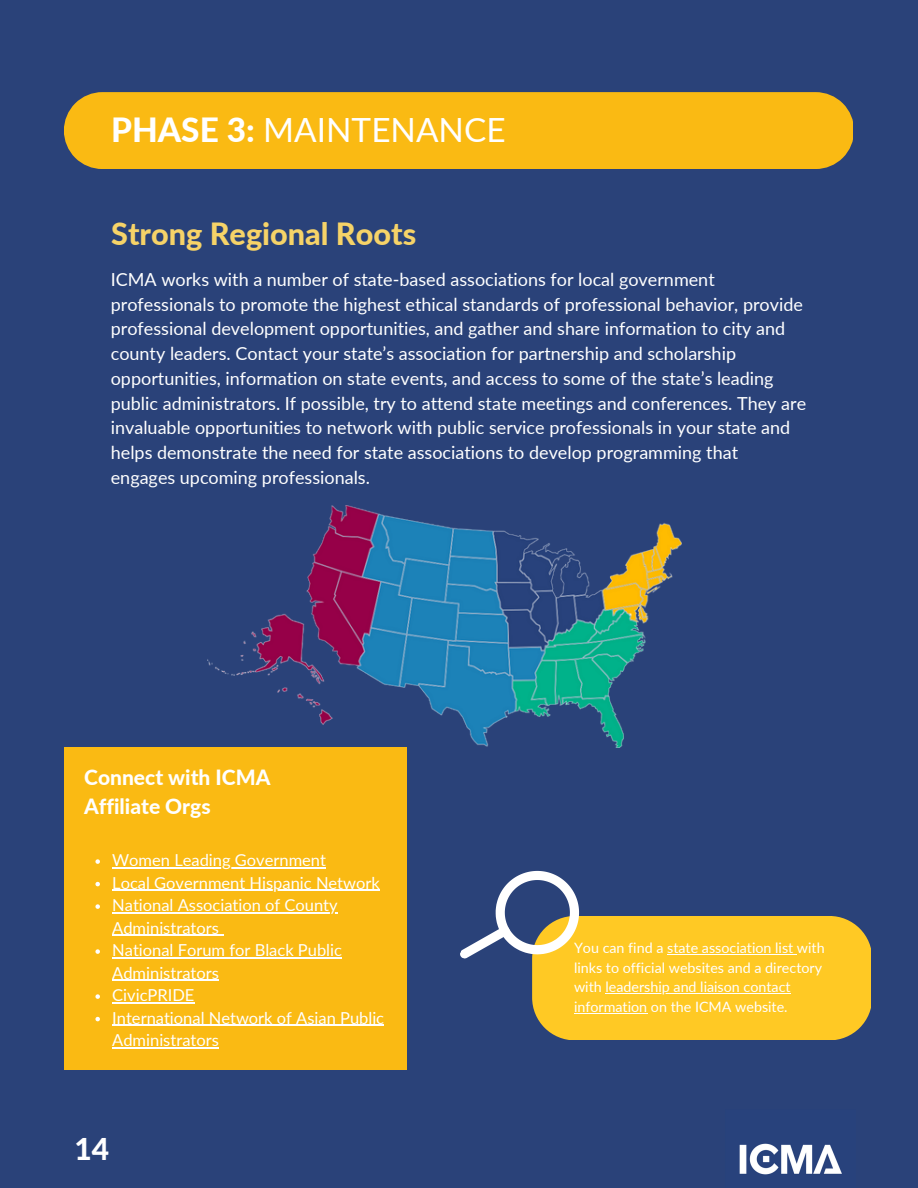
<style>
.page{position:relative;width:918px;height:1188px;background:#2a4279}
.page>*{position:absolute;margin:0;border:0;box-sizing:border-box;transform-origin:0 0}
.t1{font:33.3px "Lato";color:#fff}
.t2{font:800 30.6px "Lato";color:#f6d368}
.t3{font:800 30px "Lato";color:#fff}
.t4{font:800 21px/29.2px "Lato";color:#fff}
.t5{font:18px/24.8px "Lato";color:#fff}
.t6{font:16.5px/22.5px "Lato";color:#fff}
.t7{font:14.25px/19.6px "Lato";color:#fff}
.s1{font-weight:800}
</style>
<div class="page">
<div style="left:64px;top:92px;width:789px;height:76px;background:#faba13"></div>
<img style="left:739px;top:1143px;width:103px;height:32px">
<img style="left:208px;top:506px;width:473px;height:241px">
<svg style="left:460px;top:870px;width:411px;height:169px"></svg>
<hr style="left:667px;top:954px;width:130px;height:1px;background:#fff">
<hr style="left:605px;top:993px;width:186px;height:1px;background:#fff">
<hr style="left:574px;top:1013px;width:73px;height:1px;background:#fff">
<div style="left:64px;top:747px;width:343px;height:323px;background:#faba13"></div>
<svg style="left:95px;top:859px;width:5px;height:5px"></svg>
<hr style="left:112px;top:867px;width:214px;height:1px;background:#fff">
<svg style="left:95px;top:882px;width:5px;height:4px"></svg>
<hr style="left:112px;top:890px;width:268px;height:1px;background:#fff">
<svg style="left:95px;top:904px;width:5px;height:5px"></svg>
<hr style="left:112px;top:912px;width:226px;height:1px;background:#fff">
<hr style="left:112px;top:935px;width:107px;height:1px;background:#fff">
<svg style="left:95px;top:949px;width:5px;height:5px"></svg>
<hr style="left:112px;top:957px;width:230px;height:1px;background:#fff">
<hr style="left:112px;top:980px;width:107px;height:1px;background:#fff">
<svg style="left:95px;top:994px;width:5px;height:5px"></svg>
<hr style="left:112px;top:1002px;width:82px;height:1px;background:#fff">
<svg style="left:95px;top:1017px;width:5px;height:4px"></svg>
<hr style="left:112px;top:1025px;width:272px;height:1px;background:#fff">
<hr style="left:112px;top:1047px;width:107px;height:1px;background:#fff">
<h1 class="t1" style="left:111px;top:109px;width:396px"><span class="s1">PHASE 3:</span> MAINTENANCE</h1>
<h2 class="t2" style="left:111px;top:215px;width:307px">Strong Regional Roots</h2>
<p class="t5" style="left:111px;top:266px;width:697px">ICMA works with a number of state-based associations for local government professionals to promote the highest ethical standards of professional behavior, provide professional development opportunities, and gather and share information to city and county leaders. Contact your state’s association for partnership and scholarship opportunities, information on state events, and access to some of the state’s leading public administrators. If possible, try to attend state meetings and conferences. They are invaluable opportunities to network with public service professionals in your state and helps demonstrate the need for state associations to develop programming that engages upcoming professionals.</p>
<p class="t4" style="left:84px;top:762px;width:188px">Connect with ICMA<br>Affiliate Orgs</p>
<p class="t6" style="left:112px;top:848px;width:273px">Women Leading Government<br>Local Government Hispanic Network<br>National Association of County<br>Administrators<br>National Forum for Black Public<br>Administrators<br>CivicPRIDE<br>International Network of Asian Public<br>Administrators</p>
<h3 class="t3" style="left:74px;top:1130px;width:36px">14</h3>
<p class="t7" style="left:574px;top:938px;width:252px">You can find a state association list with links to official websites and a directory with leadership and liaison contact information on the ICMA website.</p>
</div>
